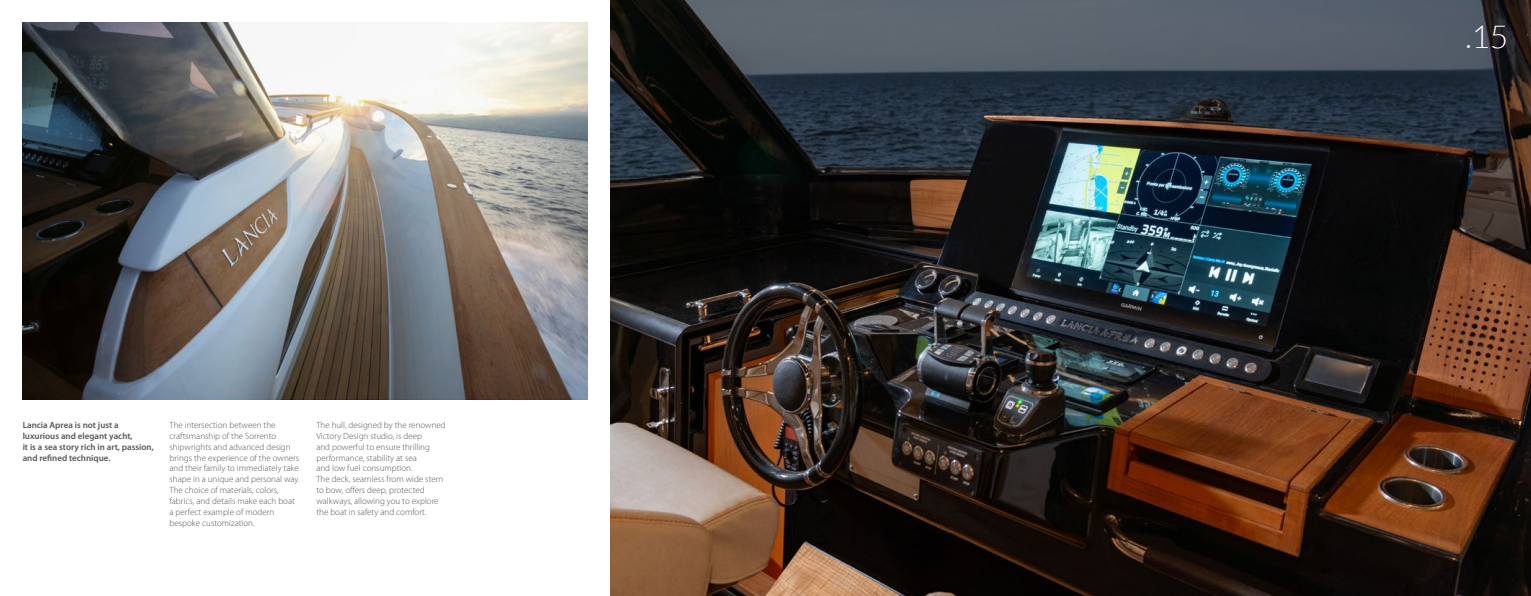
<style>
.page{position:relative;width:1531px;height:596px;background:#fff}
.page>*{position:absolute;margin:0;border:0;box-sizing:border-box;transform-origin:0 0}
.t1{font:300 31.6px "Lato";color:#fff}
.t2{font:300 9px/10.8px "Myriad Pro";color:#565655}
.t3{font:600 9px/10.8px "Myriad Pro";color:#565655}
</style>
<div class="page">
<img style="left:610px;top:0;width:921px;height:595px">
<img style="left:23px;top:23px;width:564px;height:376px">
<p class="t3" style="left:23px;top:419px;width:133px">Lancia Aprea is not just a luxurious and elegant yacht,<br>it is a sea story rich in art, passion, and refined technique.</p>
<p class="t2" style="left:170px;top:419px;width:132px">The intersection between the craftsmanship of the Sorrento shipwrights and advanced design brings the experience of the owners and their family to immediately take shape in a unique and personal way.<br>The choice of materials, colors, fabrics, and details make each boat a perfect example of modern bespoke customization.</p>
<p class="t2" style="left:316px;top:419px;width:131px">The hull, designed by the renowned<br>Victory Design studio, is deep<br>and powerful to ensure thrilling performance, stability at sea<br>and low fuel consumption.<br>The deck, seamless from wide stern to bow, offers deep, protected walkways, allowing you to explore the boat in safety and comfort.</p>
<h1 class="t1" style="left:1465px;top:20px;width:44px">.15</h1>
</div>
